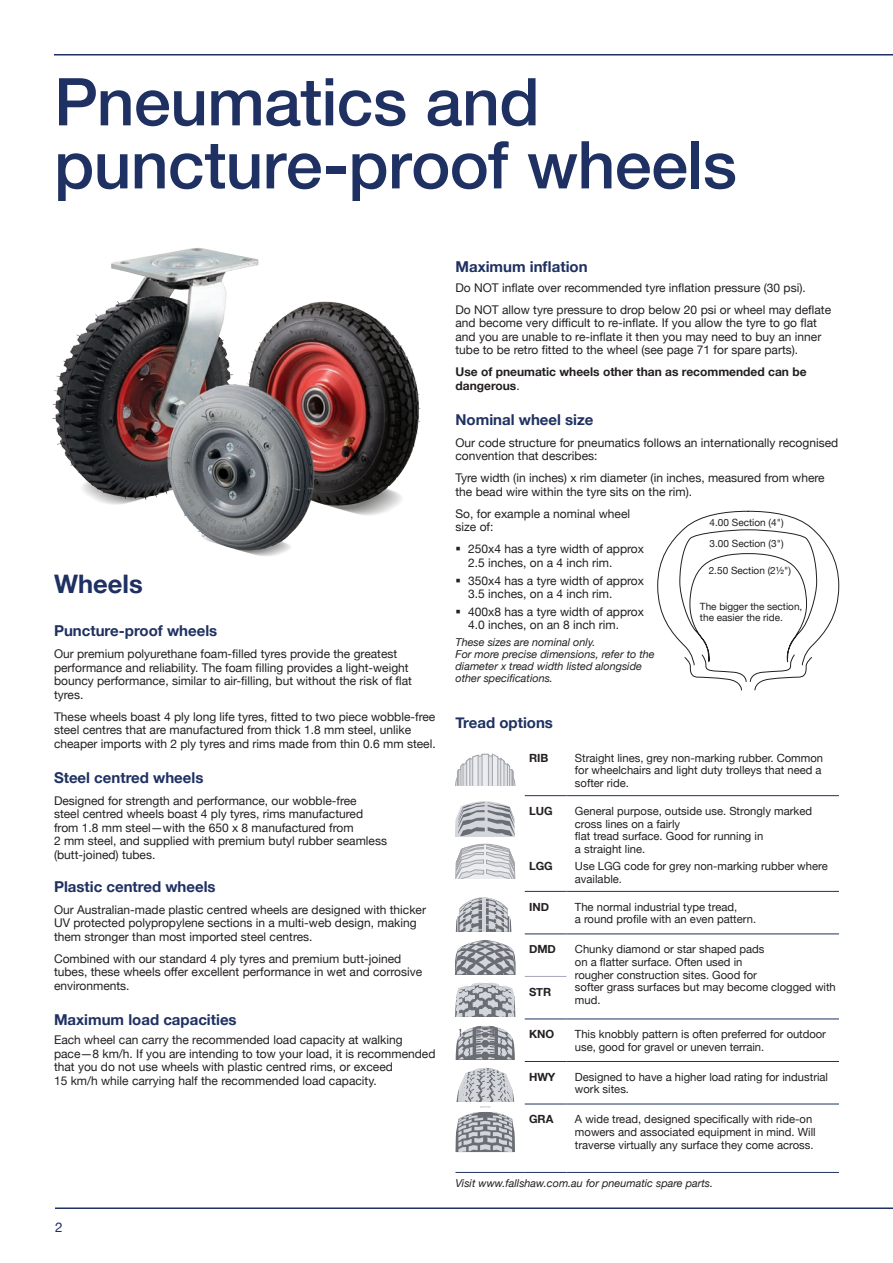
<style>
.page{position:relative;width:893px;height:1263px;background:#fff}
.page>*{position:absolute;margin:0;border:0;box-sizing:border-box;transform-origin:0 0}
.t1{font:500 66px/63px "Helvetica Neue";letter-spacing:-.01em;color:#1f3162}
.H3_Product_name{font:700 25.5px "Helvetica Neue";color:#1f3162}
.t2{font:700 15px "Helvetica Neue";color:#1f3162}
.t3{font:13.5px "Helvetica Neue";color:#1f3162}
.Body{font:12px/13.5px "Helvetica Neue";color:#231f20}
.Body-2{font:700 12px/13.5px "Helvetica Neue";color:#231f20}
.Table_Body{font:11.25px/12.8px "Helvetica Neue";color:#231f20}
.Table_Body_Heading{font:700 11.25px "Helvetica Neue";color:#231f20}
.t4{font:italic 10.8px/12px "Helvetica Neue";color:#231f20}
.Bullets{font:10.05px/11.2px "Helvetica Neue";color:#231f20}
.s1{font-weight:400}
</style>
<div class="page">
<hr style="left:54px;top:54px;width:839px;height:1px;background:#1f3162">
<hr style="left:55px;top:1207px;width:838px;height:2px;background:#1f3162">
<hr style="left:525px;top:795px;width:41px;height:1px;background:#1f3162">
<hr style="left:566px;top:795px;width:273px;height:1px;background:#1f3162">
<hr style="left:525px;top:891px;width:41px;height:1px;background:#1f3162">
<hr style="left:566px;top:891px;width:273px;height:1px;background:#1f3162">
<hr style="left:525px;top:934px;width:41px;height:1px;background:#1f3162">
<hr style="left:566px;top:934px;width:273px;height:1px;background:#1f3162">
<hr style="left:525px;top:1019px;width:41px;height:1px;background:#1f3162">
<hr style="left:566px;top:1019px;width:273px;height:1px;background:#1f3162">
<hr style="left:525px;top:1061px;width:41px;height:1px;background:#1f3162">
<hr style="left:566px;top:1061px;width:273px;height:1px;background:#1f3162">
<hr style="left:525px;top:1104px;width:41px;height:1px;background:#1f3162">
<hr style="left:566px;top:1104px;width:273px;height:1px;background:#1f3162">
<hr style="left:525px;top:976px;width:41px;height:1px;background:#a8a6bb">
<hr style="left:455px;top:1172px;width:70px;height:1px;background:#1f3162">
<hr style="left:525px;top:1172px;width:41px;height:1px;background:#1f3162">
<hr style="left:566px;top:1172px;width:273px;height:1px;background:#1f3162">
<svg style="left:455px;top:753px;width:60px;height:33px"></svg>
<svg style="left:455px;top:801px;width:60px;height:35px;background:#b6b9be"></svg>
<svg style="left:455px;top:843px;width:60px;height:36px;background:#d3d5d9"></svg>
<svg style="left:455px;top:897px;width:57px;height:35px"></svg>
<svg style="left:455px;top:940px;width:60px;height:34px;background:#a3a6ab"></svg>
<svg style="left:455px;top:982px;width:60px;height:35px;background:#b3b6bb"></svg>
<svg style="left:455px;top:1025px;width:60px;height:35px;background:#a3a6aa"></svg>
<svg style="left:455px;top:1068px;width:60px;height:84px"></svg>
<img style="left:52px;top:248px;width:369px;height:308px">
<svg style="left:657px;top:511px;width:182px;height:179px"></svg>
<h1 class="t1" style="left:54px;top:68px;width:684px">Pneumatics and puncture-proof wheels</h1>
<p class="H3_Product_name" style="left:54px;top:563px;width:90px">Wheels</p>
<h2 class="t2" style="left:54px;top:619px;width:165px">Puncture-proof wheels</h2>
<p class="Body" style="left:54px;top:648px;width:360px">Our premium polyurethane foam-filled tyres provide the greatest performance and reliability. The foam filling provides a light-weight bouncy performance, similar to air-filling, but without the risk of flat tyres.</p>
<p class="Body" style="left:54px;top:710px;width:383px">These wheels boast 4 ply long life tyres, fitted to two piece wobble-free steel centres that are manufactured from thick 1.8 mm steel, unlike cheaper imports with 2 ply tyres and rims made from thin 0.6 mm steel.</p>
<h2 class="t2" style="left:54px;top:765px;width:151px">Steel centred wheels</h2>
<p class="Body" style="left:54px;top:794px;width:335px">Designed for strength and performance, our wobble-free<br>steel centred wheels boast 4 ply tyres, rims manufactured from 1.8 mm steel—with the 650 x 8 manufactured from<br>2 mm steel, and supplied with premium butyl rubber seamless (butt-joined) tubes.</p>
<h2 class="t2" style="left:54px;top:874px;width:163px">Plastic centred wheels</h2>
<p class="Body" style="left:54px;top:903px;width:374px">Our Australian-made plastic centred wheels are designed with thicker<br>UV protected polypropylene sections in a multi-web design, making them stronger than most imported steel centres.</p>
<p class="Body" style="left:54px;top:952px;width:370px">Combined with our standard 4 ply tyres and premium butt-joined tubes, these wheels offer excellent performance in wet and corrosive environments.</p>
<h2 class="t2" style="left:54px;top:1007px;width:184px">Maximum load capacities</h2>
<p class="Body" style="left:54px;top:1034px;width:383px">Each wheel can carry the recommended load capacity at walking pace—8 km/h. If you are intending to tow your load, it is recommended that you do not use wheels with plastic centred rims, or exceed<br>15 km/h while carrying half the recommended load capacity.</p>
<p class="t3" style="left:55px;top:1217px;width:9px">2</p>
<h2 class="t2" style="left:455px;top:255px;width:134px">Maximum inflation</h2>
<p class="Body" style="left:455px;top:282px;width:352px">Do NOT inflate over recommended tyre inflation pressure (30 psi).</p>
<p class="Body" style="left:455px;top:304px;width:377px">Do NOT allow tyre pressure to drop below 20 psi or wheel may deflate and become very difficult to re-inflate. If you allow the tyre to go flat and you are unable to re-inflate it then you may need to buy an inner tube to be retro fitted to the wheel (see page 71 for spare parts).</p>
<p class="Body-2" style="left:455px;top:366px;width:353px">Use of pneumatic wheels other than as recommended can be dangerous<span class="s1">.</span></p>
<h2 class="t2" style="left:455px;top:408px;width:139px">Nominal wheel size</h2>
<p class="Body" style="left:455px;top:437px;width:384px">Our code structure for pneumatics follows an internationally recognised convention that describes:</p>
<p class="Body" style="left:455px;top:472px;width:371px">Tyre width (in inches) x rim diameter (in inches, measured from where the bead wire within the tyre sits on the rim).</p>
<p class="Body" style="left:455px;top:508px;width:176px">So, for example a nominal wheel size of:</p>
<p class="Body" style="left:468px;top:543px;width:177px;text-indent:-13px">▪ 250x4 has a tyre width of approx<br>2.5 inches, on a 4 inch rim.</p>
<p class="Body" style="left:468px;top:574px;width:177px;text-indent:-13px">▪ 350x4 has a tyre width of approx<br>3.5 inches, on a 4 inch rim.</p>
<p class="Body" style="left:468px;top:606px;width:177px;text-indent:-13px">▪ 400x8 has a tyre width of approx<br>4.0 inches, on an 8 inch rim.</p>
<p class="t4" style="left:455px;top:636px;width:201px">These sizes are nominal only.<br>For more precise dimensions, refer to the diameter x tread width listed alongside other specifications.</p>
<h2 class="t2" style="left:455px;top:711px;width:99px">Tread options</h2>
<p class="Table_Body_Heading" style="left:529px;top:749px;width:21px">RIB</p>
<p class="Table_Body" style="left:575px;top:752px;width:250px">Straight lines, grey non-marking rubber. Common for wheelchairs and light duty trolleys that need a softer ride.</p>
<p class="Table_Body_Heading" style="left:529px;top:802px;width:25px">LUG</p>
<p class="Bullets" style="left:710px;top:517px;width:75px">4.00 Section (4")</p>
<p class="Bullets" style="left:710px;top:538px;width:75px">3.00 Section (3")</p>
<p class="Bullets" style="left:709px;top:566px;width:84px">2.50 Section (2½")</p>
<p class="Bullets" style="left:700px;top:601px;width:104px">The bigger the section, the easier the ride.</p>
<p class="Table_Body" style="left:575px;top:805px;width:239px">General purpose, outside use. Strongly marked cross lines on a fairly<br>flat tread surface. Good for running in<br>a straight line.</p>
<p class="Table_Body" style="left:575px;top:860px;width:254px">Use LGG code for grey non-marking rubber where available.</p>
<p class="Table_Body_Heading" style="left:529px;top:857px;width:25px">LGG</p>
<p class="Table_Body_Heading" style="left:529px;top:898px;width:21px">IND</p>
<p class="Table_Body" style="left:575px;top:901px;width:183px">The normal industrial type tread,<br>a round profile with an even pattern.</p>
<p class="Table_Body_Heading" style="left:529px;top:940px;width:28px">DMD</p>
<p class="Table_Body" style="left:575px;top:943px;width:262px">Chunky diamond or star shaped pads<br>on a flatter surface. Often used in<br>rougher construction sites. Good for<br>softer grass surfaces but may become clogged with mud.</p>
<p class="Table_Body_Heading" style="left:529px;top:983px;width:24px">STR</p>
<p class="Table_Body_Heading" style="left:529px;top:1025px;width:27px">KNO</p>
<p class="Table_Body" style="left:575px;top:1028px;width:252px">This knobbly pattern is often preferred for outdoor use, good for gravel or uneven terrain.</p>
<p class="Table_Body_Heading" style="left:529px;top:1068px;width:28px">HWY</p>
<p class="Table_Body" style="left:575px;top:1071px;width:255px">Designed to have a higher load rating for industrial work sites.</p>
<p class="Table_Body_Heading" style="left:529px;top:1111px;width:26px">GRA</p>
<p class="Table_Body" style="left:575px;top:1113px;width:242px">A wide tread, designed specifically with ride-on mowers and associated equipment in mind. Will traverse virtually any surface they come across.</p>
<p class="t4" style="left:455px;top:1178px;width:259px">Visit www.fallshaw.com.au for pneumatic spare parts.</p>
</div>
